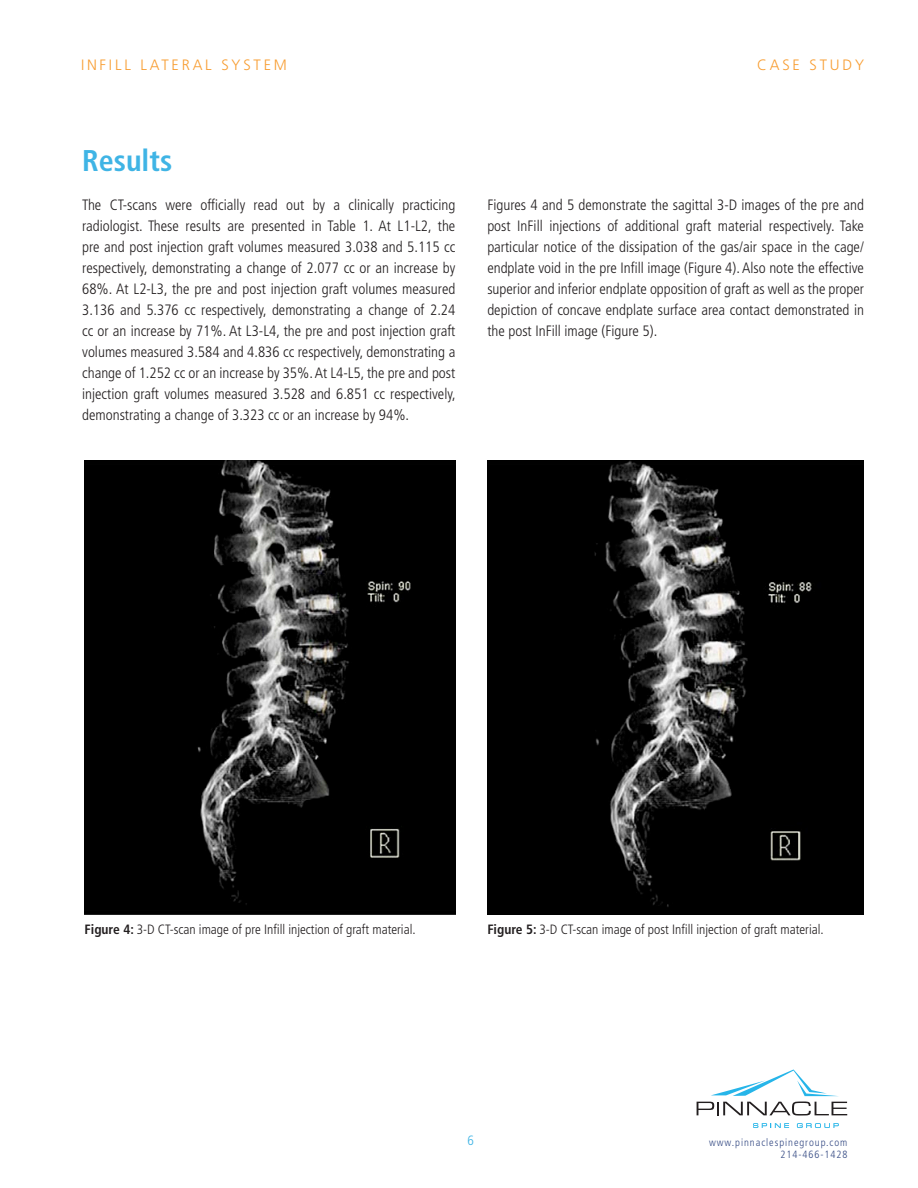
<style>
.page{position:relative;width:918px;height:1188px;background:#fff}
.page>*{position:absolute;margin:0;border:0;box-sizing:border-box;transform-origin:0 0}
.t1{font:700 condensed 30px "Frutiger";color:#3fb4e5}
.t2{font:300 condensed 15px/21px "Frutiger";color:#231f20;text-align:justify}
.t3{font:300 15px "Frutiger";letter-spacing:.19em;color:#f89d31}
.t4{font:300 condensed 13.5px "Frutiger";color:#231f20}
.t5{font:300 condensed 13.5px "Frutiger";color:#3fb4e5}
.t6{font:300 condensed 10.5px "Frutiger";letter-spacing:.09em;color:#374c85}
.s1{font-weight:700}
</style>
<div class="page">
<svg style="left:753px;top:1123px;width:36px;height:5px"></svg>
<svg style="left:797px;top:1123px;width:42px;height:5px"></svg>
<svg style="left:697px;top:1102px;width:150px;height:14px"></svg>
<svg style="left:711px;top:1069px;width:126px;height:27px"></svg>
<img style="left:85px;top:461px;width:370px;height:453px">
<img style="left:487px;top:461px;width:377px;height:453px">
<p class="t3" style="left:81px;top:57px;width:207px">INFILL LATERAL SYSTEM</p>
<p class="t3" style="left:757px;top:57px;width:108px">CASE STUDY</p>
<p class="t1" style="left:82px;top:143px;width:92px">Results</p>
<p class="t2" style="left:82px;top:195px;width:375px">The CT-scans were officially read out by a clinically practicing radiologist. These results are presented in Table 1. At L1-L2, the pre and post injection graft volumes measured 3.038 and 5.115 cc respectively, demonstrating a change of 2.077 cc or an increase by 68%. At L2-L3, the pre and post injection graft volumes measured 3.136 and 5.376 cc respectively, demonstrating a change of 2.24 cc or an increase by 71%. At L3-L4, the pre and post injection graft volumes measured 3.584 and 4.836 cc respectively, demonstrating a change of 1.252 cc or an increase by 35%. At L4-L5, the pre and post injection graft volumes measured 3.528 and 6.851 cc respectively, demonstrating a change of 3.323 cc or an increase by 94%.</p>
<p class="t2" style="left:487px;top:195px;width:378px">Figures 4 and 5 demonstrate the sagittal 3-D images of the pre and post InFill injections of additional graft material respectively. Take particular notice of the dissipation of the gas/air space in the cage/ endplate void in the pre Infill image (Figure 4). Also note the effective superior and inferior endplate opposition of graft as well as the proper depiction of concave endplate surface area contact demonstrated in the post InFill image (Figure 5).</p>
<p class="t4" style="left:85px;top:921px;width:333px"><span class="s1">Figure 4:</span> 3-D CT-scan image of pre Infill injection of graft material.</p>
<p class="t4" style="left:487px;top:921px;width:338px"><span class="s1">Figure 5:</span> 3-D CT-scan image of post Infill injection of graft material.</p>
<p class="t5" style="left:467px;top:1133px;width:8px">6</p>
<p class="t6" style="left:709px;top:1136px;width:140px">www.pinnaclespinegroup.com</p>
<p class="t6" style="left:780px;top:1149px;width:69px">214-466-1428</p>
</div>
